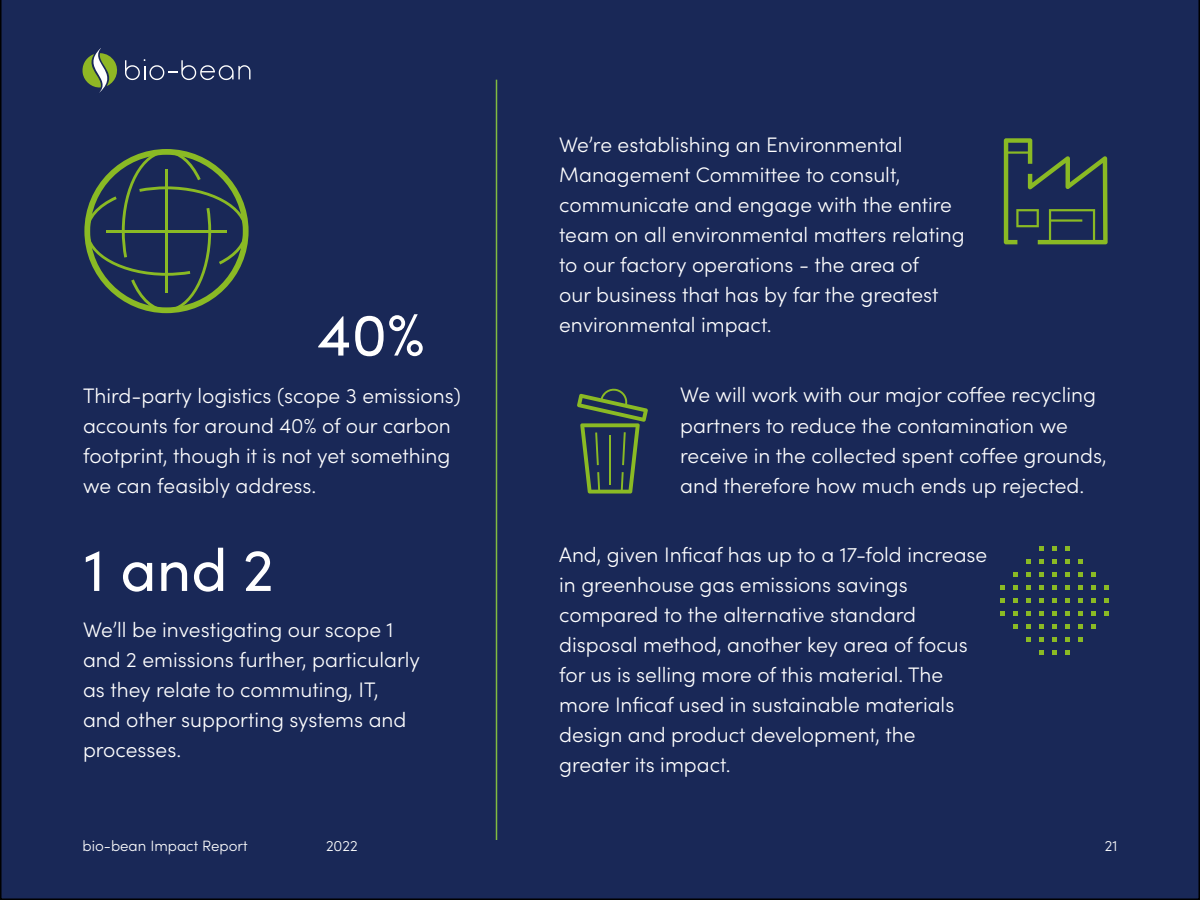
<style>
.page{position:relative;width:1200px;height:900px;background:#192857}
.page>*{position:absolute;margin:0;border:0;box-sizing:border-box;transform-origin:0 0}
.t1{font:60px "Sofia Pro";color:#fff}
.t2{font:300 21px/30px "Sofia Pro";color:#fff}
.t3{font:300 15px "Sofia Pro";color:#fff}
</style>
<div class="page">
<svg style="left:82px;top:48px;width:168px;height:44px;background:#364661"></svg>
<hr style="left:496px;top:80px;width:1px;height:760px;background:#81bc41">
<svg style="left:1004px;top:138px;width:104px;height:106px;background:#31484b"></svg>
<svg style="left:577px;top:388px;width:71px;height:106px;background:#344b4a"></svg>
<svg style="left:84px;top:149px;width:165px;height:164px;background:#2b3f4e"></svg>
<hr style="left:165px;top:169px;width:3px;height:124px;background:#8aba24">
<hr style="left:106px;top:230px;width:121px;height:3px;background:#8aba24">
<svg style="left:1026px;top:559px;width:4px;height:5px"></svg>
<svg style="left:1039px;top:559px;width:4px;height:5px"></svg>
<svg style="left:1052px;top:559px;width:4px;height:5px"></svg>
<svg style="left:1013px;top:572px;width:4px;height:5px"></svg>
<svg style="left:1026px;top:572px;width:4px;height:5px"></svg>
<svg style="left:1039px;top:572px;width:4px;height:5px"></svg>
<svg style="left:1052px;top:572px;width:4px;height:5px"></svg>
<svg style="left:1039px;top:546px;width:4px;height:5px"></svg>
<svg style="left:1052px;top:546px;width:4px;height:5px"></svg>
<svg style="left:1065px;top:559px;width:4px;height:5px"></svg>
<svg style="left:1065px;top:572px;width:4px;height:5px"></svg>
<svg style="left:1078px;top:572px;width:4px;height:5px"></svg>
<svg style="left:1013px;top:585px;width:4px;height:5px"></svg>
<svg style="left:1026px;top:585px;width:4px;height:5px"></svg>
<svg style="left:1000px;top:585px;width:4px;height:5px"></svg>
<svg style="left:1039px;top:585px;width:4px;height:5px"></svg>
<svg style="left:1052px;top:585px;width:4px;height:5px"></svg>
<svg style="left:1065px;top:585px;width:4px;height:5px"></svg>
<svg style="left:1078px;top:585px;width:4px;height:5px"></svg>
<svg style="left:1091px;top:585px;width:4px;height:5px"></svg>
<svg style="left:1065px;top:546px;width:4px;height:5px"></svg>
<svg style="left:1078px;top:559px;width:4px;height:5px"></svg>
<svg style="left:1091px;top:572px;width:4px;height:5px"></svg>
<svg style="left:1104px;top:585px;width:4px;height:5px"></svg>
<svg style="left:1013px;top:598px;width:4px;height:5px"></svg>
<svg style="left:1026px;top:598px;width:4px;height:5px"></svg>
<svg style="left:1000px;top:598px;width:4px;height:5px"></svg>
<svg style="left:1039px;top:598px;width:4px;height:5px"></svg>
<svg style="left:1052px;top:598px;width:4px;height:5px"></svg>
<svg style="left:1065px;top:598px;width:4px;height:5px"></svg>
<svg style="left:1078px;top:598px;width:4px;height:5px"></svg>
<svg style="left:1091px;top:598px;width:4px;height:5px"></svg>
<svg style="left:1104px;top:598px;width:4px;height:5px"></svg>
<svg style="left:1078px;top:637px;width:4px;height:5px"></svg>
<svg style="left:1065px;top:637px;width:4px;height:5px"></svg>
<svg style="left:1052px;top:637px;width:4px;height:5px"></svg>
<svg style="left:1091px;top:624px;width:4px;height:5px"></svg>
<svg style="left:1078px;top:624px;width:4px;height:5px"></svg>
<svg style="left:1065px;top:624px;width:4px;height:5px"></svg>
<svg style="left:1052px;top:624px;width:4px;height:5px"></svg>
<svg style="left:1065px;top:650px;width:4px;height:5px"></svg>
<svg style="left:1052px;top:650px;width:4px;height:5px"></svg>
<svg style="left:1039px;top:637px;width:4px;height:5px"></svg>
<svg style="left:1039px;top:624px;width:4px;height:5px"></svg>
<svg style="left:1026px;top:624px;width:4px;height:5px"></svg>
<svg style="left:1091px;top:611px;width:4px;height:5px"></svg>
<svg style="left:1078px;top:611px;width:4px;height:5px"></svg>
<svg style="left:1104px;top:611px;width:4px;height:5px"></svg>
<svg style="left:1065px;top:611px;width:4px;height:5px"></svg>
<svg style="left:1052px;top:611px;width:4px;height:5px"></svg>
<svg style="left:1039px;top:611px;width:4px;height:5px"></svg>
<svg style="left:1026px;top:611px;width:4px;height:5px"></svg>
<svg style="left:1013px;top:611px;width:4px;height:5px"></svg>
<svg style="left:1039px;top:650px;width:4px;height:5px"></svg>
<svg style="left:1026px;top:637px;width:4px;height:5px"></svg>
<svg style="left:1013px;top:624px;width:4px;height:5px"></svg>
<svg style="left:1000px;top:611px;width:4px;height:5px"></svg>
<h1 class="t1" style="left:317px;top:291px;width:109px">40%</h1>
<p class="t2" style="left:559px;top:128px;width:407px">We’re establishing an Environmental Management Committee to consult, communicate and engage with the entire team on all environmental matters relating to our factory operations - the area of<br>our business that has by far the greatest environmental impact.</p>
<p class="t2" style="left:83px;top:379px;width:379px">Third-party logistics (scope 3 emissions) accounts for around 40% of our carbon footprint, though it is not yet something we can feasibly address.</p>
<p class="t2" style="left:680px;top:379px;width:428px">We will work with our major coffee recycling partners to reduce the contamination we receive in the collected spent coffee grounds, and therefore how much ends up rejected.</p>
<h1 class="t1" style="left:84px;top:526px;width:191px">1 and 2</h1>
<p class="t2" style="left:83px;top:613px;width:339px">We’ll be investigating our scope 1 and 2 emissions further, particularly as they relate to commuting, IT, and other supporting systems and processes.</p>
<p class="t3" style="left:82px;top:835px;width:167px">bio-bean Impact Report</p>
<p class="t3" style="left:326px;top:835px;width:33px">2022</p>
<p class="t2" style="left:559px;top:538px;width:430px">And, given Inficaf has up to a 17-fold increase in greenhouse gas emissions savings compared to the alternative standard disposal method, another key area of focus for us is selling more of this material. The more Inficaf used in sustainable materials design and product development, the greater its impact.</p>
<p class="t3" style="left:1105px;top:835px;width:14px">21</p>
</div>
